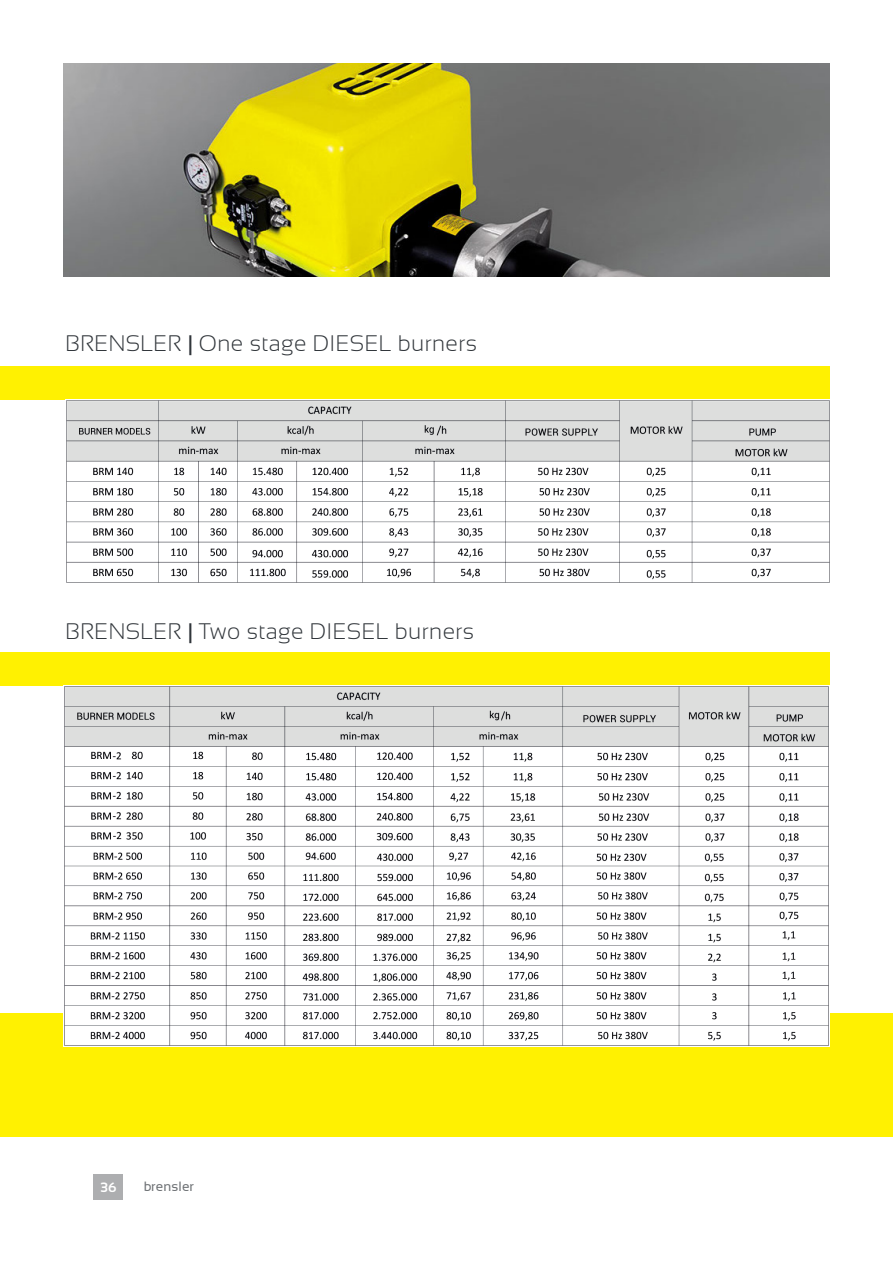
<style>
.page{position:relative;width:893px;height:1263px;background:#fff}
.page>*{position:absolute;margin:0;border:0;box-sizing:border-box;transform-origin:0 0}
.Normal_text{font:300 22.5px "Sansation";letter-spacing:.02em;color:#30353a}
.t1{font:13.5px "Sansation";letter-spacing:.01em;color:#30353a}
.t2{font:700 13.5px "Sansation";color:#fff}
.s1{font-weight:400}
</style>
<div class="page">
<div style="left:94px;top:1174px;width:29px;height:26px;background:#adaeb0"></div>
<img style="left:64px;top:63px;width:765px;height:214px">
<div style="left:0;top:1013px;width:893px;height:124px;background:#fff101"></div>
<div style="left:0;top:652px;width:829px;height:33px;background:#fff101"></div>
<div style="left:0;top:366px;width:829px;height:33px;background:#fff101"></div>
<img style="left:66px;top:400px;width:764px;height:183px">
<img style="left:64px;top:686px;width:765px;height:360px">
<p class="Normal_text" style="left:65px;top:331px;width:413px">BRENSLER <span class="s1">|</span> One stage DIESEL burners</p>
<p class="Normal_text" style="left:65px;top:618px;width:410px">BRENSLER <span class="s1">|</span> Two stage DIESEL burners</p>
<p class="t2" style="left:101px;top:1180px;width:17px">36</p>
<p class="t1" style="left:143px;top:1178px;width:52px">brensler</p>
</div>
